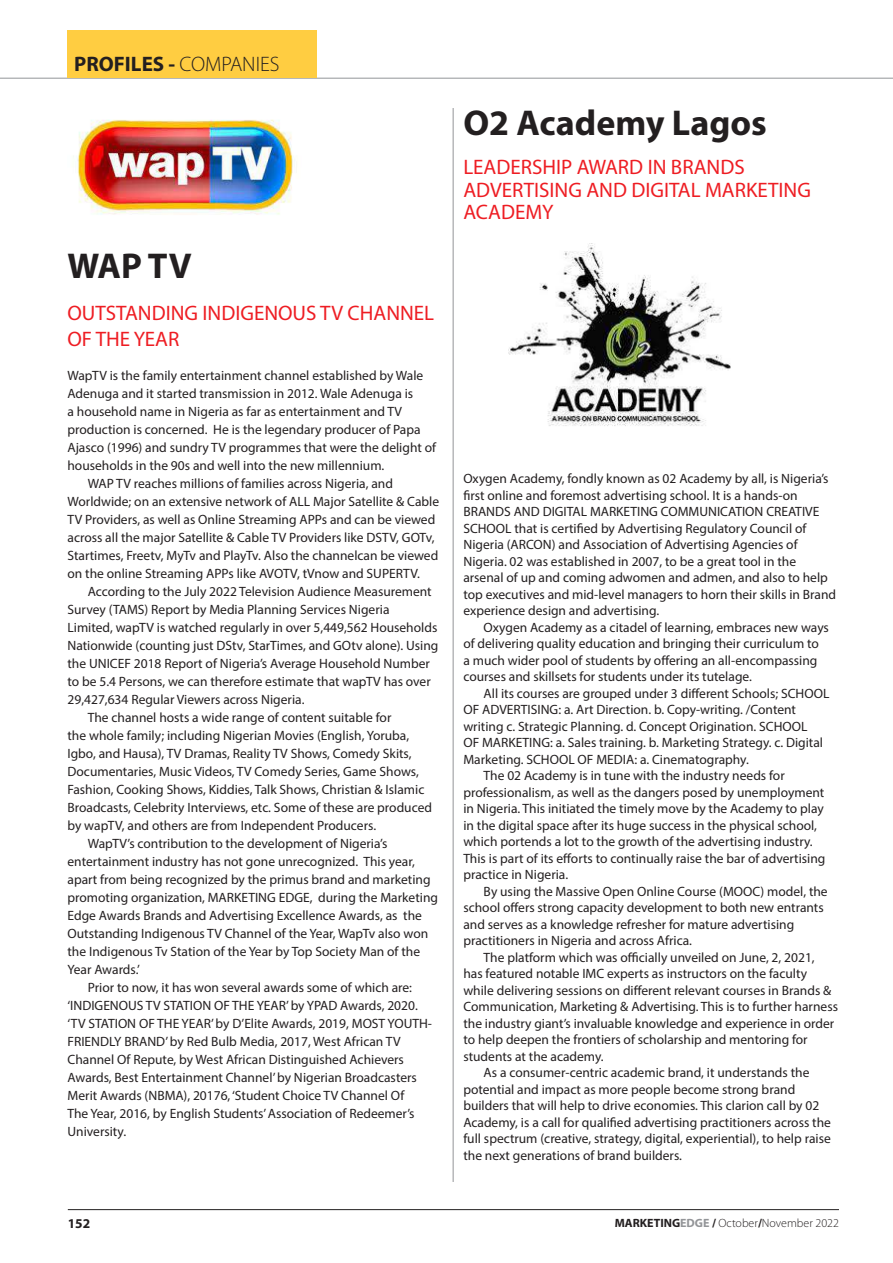
<style>
.page{position:relative;width:893px;height:1263px;background:#fff}
.page>*{position:absolute;margin:0;border:0;box-sizing:border-box;transform-origin:0 0}
.t1{font:700 36px "Myriad Pro";color:#231f20}
.t2{font:21px/22.5px "Myriad Pro";color:#ee1d23}
.t3{font:700 21px "Myriad Pro";color:#231f20}
.t4{font:13.5px/16.5px "Myriad Pro";color:#231f20}
.t5{font:700 13.5px "Myriad Pro";color:#231f20}
.t6{font:300 12px "Myriad Pro";color:#231f20}
.s1{font-weight:300}
.s2{font-weight:700}
.s3{font-weight:700;color:#939598}
</style>
<div class="page">
<hr style="left:68px;top:1209px;width:771px;height:1px;background:#231f20">
<hr style="left:0;top:78px;width:893px;height:1px;background:#939598">
<div style="left:68px;top:30px;width:249px;height:48px;background:#ffcd41"></div>
<img style="left:77px;top:119px;width:216px;height:96px">
<hr style="left:453px;top:108px;width:1px;height:1074px;background:#939598">
<img style="left:508px;top:245px;width:223px;height:181px">
<h2 class="t3" style="left:74px;top:50px;width:207px">PROFILES - <span class="s1">COMPANIES</span></h2>
<h1 class="t1" style="left:68px;top:243px;width:126px">WAP TV</h1>
<h2 class="t2" style="left:68px;top:300px;width:368px;line-height:25.5px">OUTSTANDING INDIGENOUS TV CHANNEL<br>OF THE YEAR</h2>
<p class="t4" style="left:68px;top:367px;width:357px">WapTV is the family entertainment channel established by Wale</p>
<p class="t4" style="left:68px;top:385px;width:347px">Adenuga and it started transmission in 2012. Wale Adenuga is</p>
<p class="t4" style="left:68px;top:403px;width:336px">a household name in Nigeria as far as entertainment and TV</p>
<p class="t4" style="left:68px;top:421px;width:355px">production is concerned. He is the legendary producer of Papa</p>
<p class="t4" style="left:68px;top:439px;width:370px">Ajasco (1996) and sundry TV programmes that were the delight of</p>
<p class="t4" style="left:68px;top:457px;width:318px">households in the 90s and well into the new millennium.</p>
<p class="t4" style="left:88px;top:475px;width:307px">WAP TV reaches millions of families across Nigeria, and</p>
<p class="t4" style="left:68px;top:493px;width:373px">Worldwide; on an extensive network of ALL Major Satellite &amp; Cable</p>
<p class="t4" style="left:68px;top:511px;width:369px">TV Providers, as well as Online Streaming APPs and can be viewed</p>
<p class="t4" style="left:68px;top:529px;width:369px">across all the major Satellite &amp; Cable TV Providers like DSTV, GOTv,</p>
<p class="t4" style="left:68px;top:547px;width:372px">Startimes, Freetv, MyTv and PlayTv. Also the channelcan be viewed</p>
<p class="t4" style="left:68px;top:565px;width:354px">on the online Streaming APPs like AVOTV, tVnow and SUPERTV.</p>
<p class="t4" style="left:88px;top:583px;width:346px">According to the July 2022 Television Audience Measurement</p>
<p class="t4" style="left:68px;top:601px;width:323px">Survey (TAMS) Report by Media Planning Services Nigeria</p>
<p class="t4" style="left:68px;top:619px;width:371px">Limited, wapTV is watched regularly in over 5,449,562 Households</p>
<p class="t4" style="left:68px;top:637px;width:372px">Nationwide (counting just DStv, StarTimes, and GOtv alone). Using</p>
<p class="t4" style="left:68px;top:655px;width:364px">the UNICEF 2018 Report of Nigeria’s Average Household Number</p>
<p class="t4" style="left:68px;top:673px;width:365px">to be 5.4 Persons, we can therefore estimate that wapTV has over</p>
<p class="t4" style="left:68px;top:691px;width:239px">29,427,634 Regular Viewers across Nigeria.</p>
<p class="t4" style="left:88px;top:709px;width:305px">The channel hosts a wide range of content suitable for</p>
<p class="t4" style="left:68px;top:727px;width:343px">the whole family; including Nigerian Movies (English, Yoruba,</p>
<p class="t4" style="left:68px;top:745px;width:346px">Igbo, and Hausa), TV Dramas, Reality TV Shows, Comedy Skits,</p>
<p class="t4" style="left:68px;top:763px;width:353px">Documentaries, Music Videos, TV Comedy Series, Game Shows,</p>
<p class="t4" style="left:68px;top:781px;width:358px">Fashion, Cooking Shows, Kiddies, Talk Shows, Christian &amp; Islamic</p>
<p class="t4" style="left:68px;top:799px;width:366px">Broadcasts, Celebrity Interviews, etc. Some of these are produced</p>
<p class="t4" style="left:68px;top:817px;width:310px">by wapTV, and others are from Independent Producers.</p>
<p class="t4" style="left:88px;top:835px;width:301px">WapTV’s contribution to the development of Nigeria’s</p>
<p class="t4" style="left:68px;top:853px;width:349px">entertainment industry has not gone unrecognized. This year,</p>
<p class="t4" style="left:68px;top:871px;width:365px">apart from being recognized by the primus brand and marketing</p>
<p class="t4" style="left:68px;top:889px;width:372px">promoting organization, MARKETING EDGE, during the Marketing</p>
<p class="t4" style="left:68px;top:907px;width:356px">Edge Awards Brands and Advertising Excellence Awards, as the</p>
<p class="t4" style="left:68px;top:925px;width:362px">Outstanding Indigenous TV Channel of the Year, WapTv also won</p>
<p class="t4" style="left:68px;top:943px;width:354px">the Indigenous Tv Station of the Year by Top Society Man of the</p>
<p class="t4" style="left:68px;top:961px;width:74px">Year Awards.’</p>
<p class="t4" style="left:88px;top:979px;width:326px">Prior to now, it has won several awards some of which are:</p>
<p class="t4" style="left:68px;top:997px;width:352px">‘INDIGENOUS TV STATION OF THE YEAR’ by YPAD Awards, 2020.</p>
<p class="t4" style="left:68px;top:1015px;width:366px">‘TV STATION OF THE YEAR’ by D’Elite Awards, 2019, MOST YOUTH-</p>
<p class="t4" style="left:68px;top:1033px;width:335px">FRIENDLY BRAND’ by Red Bulb Media, 2017, West African TV</p>
<p class="t4" style="left:68px;top:1051px;width:338px">Channel Of Repute, by West African Distinguished Achievers</p>
<p class="t4" style="left:68px;top:1069px;width:351px">Awards, Best Entertainment Channel’ by Nigerian Broadcasters</p>
<p class="t4" style="left:68px;top:1087px;width:338px">Merit Awards (NBMA), 20176, ‘Student Choice TV Channel Of</p>
<p class="t4" style="left:68px;top:1105px;width:349px">The Year, 2016, by English Students’ Association of Redeemer’s</p>
<p class="t4" style="left:68px;top:1123px;width:60px">University.</p>
<h1 class="t1" style="left:463px;top:99px;width:305px">O2 Academy Lagos</h1>
<h2 class="t2" style="left:463px;top:155px;width:349px">LEADERSHIP AWARD IN BRANDS<br>ADVERTISING AND DIGITAL MARKETING<br>ACADEMY</h2>
<p class="t4" style="left:463px;top:470px;width:374px">Oxygen Academy, fondly known as 02 Academy by all, is Nigeria’s first online and foremost advertising school. It is a hands-on BRANDS AND DIGITAL MARKETING COMMUNICATION CREATIVE SCHOOL that is certified by Advertising Regulatory Council of Nigeria (ARCON) and Association of Advertising Agencies of Nigeria. 02 was established in 2007, to be a great tool in the arsenal of up and coming adwomen and admen, and also to help top executives and mid-level managers to horn their skills in Brand experience design and advertising.</p>
<p class="t4" style="left:463px;top:619px;width:367px;text-indent:20px">Oxygen Academy as a citadel of learning, embraces new ways of delivering quality education and bringing their curriculum to<br>a much wider pool of students by offering an all-encompassing courses and skillsets for students under its tutelage.</p>
<p class="t4" style="left:484px;top:685px;width:347px">All its courses are grouped under 3 different Schools; SCHOOL</p>
<p class="t4" style="left:463px;top:701px;width:334px">OF ADVERTISING: a. Art Direction. b. Copy-writing. /Content</p>
<p class="t4" style="left:463px;top:718px;width:346px">writing c. Strategic Planning. d. Concept Origination. SCHOOL</p>
<p class="t4" style="left:463px;top:734px;width:361px">OF MARKETING: a. Sales training. b. Marketing Strategy. c. Digital</p>
<p class="t4" style="left:463px;top:751px;width:287px">Marketing. SCHOOL OF MEDIA: a. Cinematography.</p>
<p class="t4" style="left:484px;top:767px;width:303px">The 02 Academy is in tune with the industry needs for</p>
<p class="t4" style="left:463px;top:784px;width:363px">professionalism, as well as the dangers posed by unemployment</p>
<p class="t4" style="left:463px;top:800px;width:362px">in Nigeria. This initiated the timely move by the Academy to play</p>
<p class="t4" style="left:463px;top:817px;width:355px">in the digital space after its huge success in the physical school,</p>
<p class="t4" style="left:463px;top:833px;width:351px">which portends a lot to the growth of the advertising industry.</p>
<p class="t4" style="left:463px;top:850px;width:363px">This is part of its efforts to continually raise the bar of advertising</p>
<p class="t4" style="left:463px;top:866px;width:106px">practice in Nigeria.</p>
<p class="t4" style="left:484px;top:883px;width:346px">By using the Massive Open Online Course (MOOC) model, the</p>
<p class="t4" style="left:463px;top:899px;width:362px">school offers strong capacity development to both new entrants</p>
<p class="t4" style="left:463px;top:916px;width:332px">and serves as a knowledge refresher for mature advertising</p>
<p class="t4" style="left:463px;top:932px;width:230px">practitioners in Nigeria and across Africa.</p>
<p class="t4" style="left:484px;top:949px;width:333px">The platform which was officially unveiled on June, 2, 2021,</p>
<p class="t4" style="left:463px;top:965px;width:345px">has featured notable IMC experts as instructors on the faculty</p>
<p class="t4" style="left:463px;top:982px;width:370px">while delivering sessions on different relevant courses in Brands &amp;</p>
<p class="t4" style="left:463px;top:998px;width:376px">Communication, Marketing &amp; Advertising. This is to further harness</p>
<p class="t4" style="left:463px;top:1015px;width:372px">the industry giant’s invaluable knowledge and experience in order</p>
<p class="t4" style="left:463px;top:1031px;width:346px">to help deepen the frontiers of scholarship and mentoring for</p>
<p class="t4" style="left:463px;top:1048px;width:142px">students at the academy.</p>
<p class="t4" style="left:484px;top:1064px;width:327px">As a consumer-centric academic brand, it understands the</p>
<p class="t4" style="left:463px;top:1081px;width:333px">potential and impact as more people become strong brand</p>
<p class="t4" style="left:463px;top:1097px;width:357px">builders that will help to drive economies. This clarion call by 02</p>
<p class="t4" style="left:463px;top:1114px;width:369px">Academy, is a call for qualified advertising practitioners across the</p>
<p class="t4" style="left:463px;top:1130px;width:369px">full spectrum (creative, strategy, digital, experiential), to help raise</p>
<p class="t4" style="left:463px;top:1147px;width:220px">the next generations of brand builders.</p>
<p class="t5" style="left:68px;top:1214px;width:24px">152</p>
<p class="t6" style="left:615px;top:1216px;width:226px"><span class="s2">MARKETING</span><span class="s3">EDGE</span> <span class="s2">/</span> October<span class="s2">/</span>November 2022</p>
</div>
